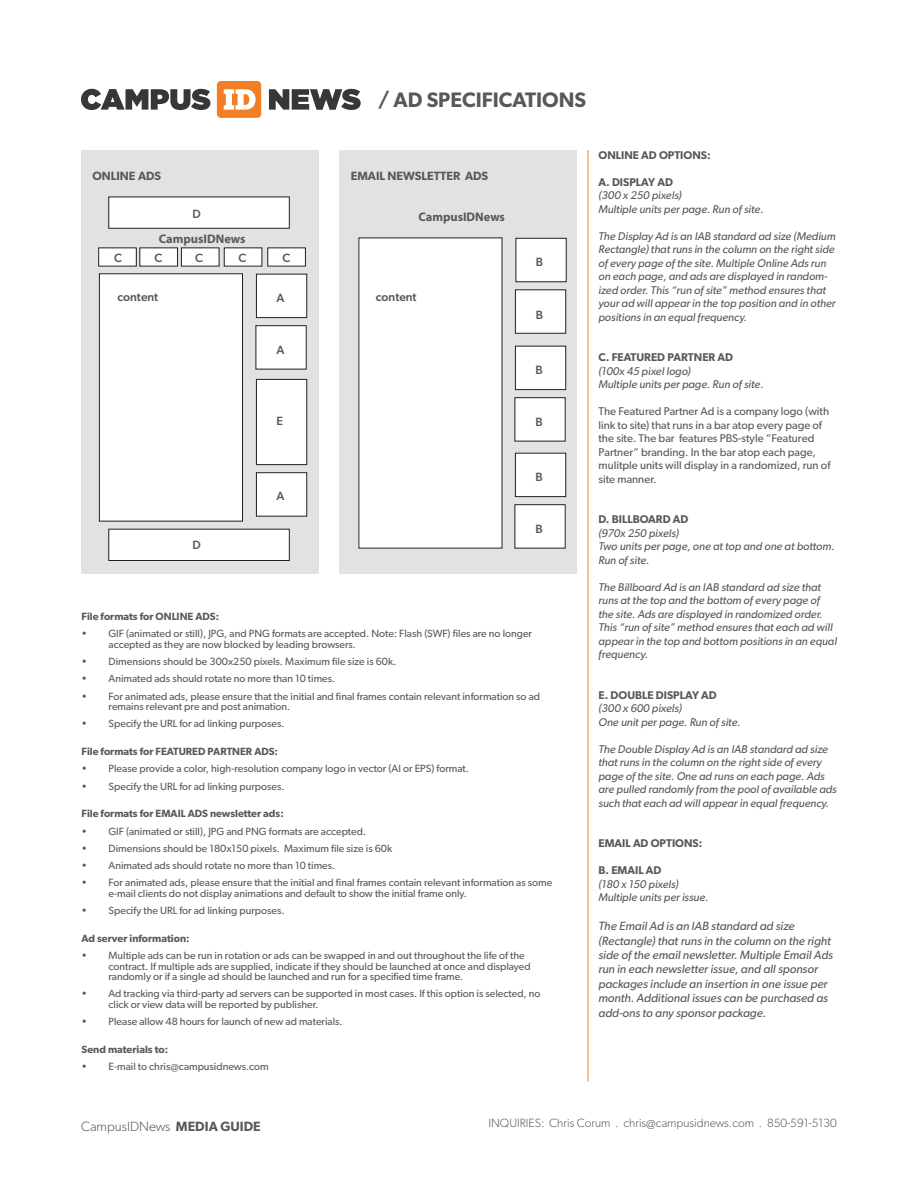
<style>
.page{position:relative;width:918px;height:1188px;background:#fff}
.page>*{position:absolute;margin:0;border:0;box-sizing:border-box;transform-origin:0 0}
.t1{font:600 21px "Gibson";color:#57585a}
.t2{font:300 13.5px "Gibson";color:#57585a}
.t3{font:700 12.45px "Myriad Pro";color:#57585a}
.t4{font:700 12.45px "Myriad Pro";color:#231f20}
.t5{font:italic 12px/14.4px "Gibson";color:#57585a}
.t6{font:300 12px "Gibson";color:#57585a}
.t7{font:500 12px "Gibson";color:#57585a}
.t8{font:600 12px "Gibson";color:#57585a}
.t9{font:italic 11.25px/13.5px "Gibson";color:#57585a}
.t10{font:11.25px/13.5px "Gibson";color:#57585a}
.t11{font:600 11.25px "Gibson";color:#57585a}
.t12{font:10.5px/10.5px "Gibson";color:#57585a}
.t13{font:600 10.5px "Gibson";color:#57585a}
.s1{font-family:"Gibson";font-weight:500;font-size:12px;color:#57585a}
.s2{font-weight:600}
</style>
<div class="page">
<hr style="left:588px;top:150px;width:1px;height:932px;background:#f47f26">
<div style="left:81px;top:150px;width:238px;height:424px;background:#e1e2e4"></div>
<div style="left:339px;top:150px;width:237px;height:424px;background:#e1e2e4"></div>
<div style="left:256px;top:274px;width:51px;height:44px;background:#fff"></div>
<div style="left:256px;top:274px;width:51px;height:44px;border:1px solid #231f20"></div>
<div style="left:99px;top:274px;width:144px;height:247px;background:#fff"></div>
<div style="left:99px;top:273px;width:144px;height:248px;border:1px solid #231f20"></div>
<div style="left:256px;top:379px;width:51px;height:86px;background:#fff"></div>
<div style="left:256px;top:379px;width:51px;height:86px;border:1px solid #231f20"></div>
<div style="left:256px;top:473px;width:51px;height:43px;background:#fff"></div>
<div style="left:256px;top:472px;width:51px;height:44px;border:1px solid #231f20"></div>
<div style="left:140px;top:248px;width:37px;height:18px;background:#fff"></div>
<div style="left:181px;top:248px;width:38px;height:18px;background:#fff"></div>
<div style="left:224px;top:248px;width:38px;height:18px;background:#fff"></div>
<div style="left:268px;top:248px;width:37px;height:18px;background:#fff"></div>
<div style="left:109px;top:197px;width:180px;height:31px;background:#fff"></div>
<div style="left:108px;top:197px;width:182px;height:32px;border:1px solid #231f20"></div>
<div style="left:99px;top:248px;width:37px;height:18px;background:#fff"></div>
<div style="left:98px;top:248px;width:39px;height:18px;border:1px solid #231f20"></div>
<div style="left:109px;top:529px;width:180px;height:31px;background:#fff"></div>
<div style="left:108px;top:529px;width:182px;height:32px;border:1px solid #231f20"></div>
<div style="left:256px;top:326px;width:50px;height:43px;background:#fff"></div>
<div style="left:516px;top:238px;width:50px;height:44px;background:#fff"></div>
<div style="left:516px;top:238px;width:51px;height:44px;border:1px solid #231f20"></div>
<div style="left:359px;top:238px;width:143px;height:310px;background:#fff"></div>
<div style="left:515px;top:290px;width:51px;height:43px;background:#fff"></div>
<div style="left:515px;top:290px;width:51px;height:44px;border:1px solid #231f20"></div>
<div style="left:515px;top:346px;width:51px;height:44px;background:#fff"></div>
<div style="left:515px;top:346px;width:51px;height:44px;border:1px solid #231f20"></div>
<div style="left:515px;top:398px;width:50px;height:43px;background:#fff"></div>
<div style="left:515px;top:453px;width:51px;height:44px;background:#fff"></div>
<div style="left:515px;top:453px;width:51px;height:44px;border:1px solid #231f20"></div>
<div style="left:515px;top:505px;width:50px;height:43px;background:#fff"></div>
<div style="left:217px;top:81px;width:44px;height:37px;background:#f47e26;border-radius:4px"></div>
<svg style="left:81px;top:89px;width:129px;height:21px"></svg>
<svg style="left:224px;top:89px;width:32px;height:21px"></svg>
<svg style="left:269px;top:89px;width:92px;height:21px"></svg>
<p class="t1" style="left:378px;top:87px;width:210px">/ AD SPECIFICATIONS</p>
<p class="t8" style="left:92px;top:169px;width:70px">ONLINE ADS</p>
<p class="t8" style="left:351px;top:169px;width:139px">EMAIL NEWSLETTER ADS</p>
<p class="t7" style="left:114px;top:250px;width:9px">C</p>
<p class="t7" style="left:192px;top:207px;width:10px">D</p>
<p class="t3" style="left:159px;top:230px;width:88px">CampusIDNews</p>
<p class="t4" style="left:229px;top:250px;width:19px">B<span class="s1">C</span></p>
<p class="t7" style="left:155px;top:250px;width:9px">C</p>
<p class="t7" style="left:195px;top:250px;width:9px">C</p>
<p class="t7" style="left:282px;top:250px;width:9px">C</p>
<p class="t3" style="left:418px;top:209px;width:88px">CampusIDNews</p>
<p class="t7" style="left:276px;top:290px;width:9px">A</p>
<p class="t7" style="left:117px;top:290px;width:42px">content</p>
<p class="t7" style="left:376px;top:290px;width:42px">content</p>
<p class="t7" style="left:276px;top:343px;width:9px">A</p>
<p class="t7" style="left:276px;top:413px;width:8px">E</p>
<p class="t7" style="left:192px;top:537px;width:10px">D</p>
<p class="t7" style="left:276px;top:489px;width:9px">A</p>
<p class="t7" style="left:536px;top:254px;width:9px">B</p>
<p class="t7" style="left:536px;top:307px;width:9px">B</p>
<p class="t7" style="left:535px;top:362px;width:9px">B</p>
<p class="t7" style="left:535px;top:415px;width:9px">B</p>
<p class="t7" style="left:535px;top:469px;width:9px">B</p>
<p class="t7" style="left:535px;top:522px;width:9px">B</p>
<p class="t13" style="left:82px;top:610px;width:139px">File formats for ONLINE ADS:</p>
<p class="t12" style="left:109px;top:628px;width:425px;text-indent:-27px">• GIF (animated or still), JPG, and PNG formats are accepted. Note: Flash (SWF) files are no longer accepted as they are now blocked by leading browsers.</p>
<p class="t12" style="left:82px;top:656px;width:316px">• Dimensions should be 300x250 pixels. Maximum file size is 60k.</p>
<p class="t12" style="left:82px;top:673px;width:255px">• Animated ads should rotate no more than 10 times.</p>
<p class="t12" style="left:109px;top:691px;width:433px;text-indent:-27px">• For animated ads, please ensure that the initial and final frames contain relevant information so ad remains relevant pre and post animation.</p>
<p class="t12" style="left:82px;top:718px;width:205px">• Specify the URL for ad linking purposes.</p>
<p class="t13" style="left:82px;top:745px;width:198px">File formats for FEATURED PARTNER ADS:</p>
<p class="t12" style="left:82px;top:763px;width:389px">• Please provide a color, high-resolution company logo in vector (AI or EPS) format.</p>
<p class="t12" style="left:82px;top:781px;width:205px">• Specify the URL for ad linking purposes.</p>
<p class="t13" style="left:82px;top:807px;width:204px">File formats for EMAIL ADS newsletter ads:</p>
<p class="t12" style="left:82px;top:826px;width:286px">• GIF (animated or still), JPG and PNG formats are accepted.</p>
<p class="t12" style="left:82px;top:843px;width:312px">• Dimensions should be 180x150 pixels. Maximum file size is 60k</p>
<p class="t12" style="left:82px;top:860px;width:255px">• Animated ads should rotate no more than 10 times.</p>
<p class="t12" style="left:109px;top:877px;width:445px;text-indent:-27px">• For animated ads, please ensure that the initial and final frames contain relevant information as some e-mail clients do not display animations and default to show the initial frame only.</p>
<p class="t12" style="left:82px;top:905px;width:205px">• Specify the URL for ad linking purposes.</p>
<p class="t13" style="left:82px;top:932px;width:110px">Ad server information:</p>
<p class="t12" style="left:109px;top:950px;width:424px;text-indent:-27px">• Multiple ads can be run in rotation or ads can be swapped in and out throughout the life of the contract. If multiple ads are supplied, indicate if they should be launched at once and displayed randomly or if a single ad should be launched and run for a specified time frame.</p>
<p class="t12" style="left:109px;top:988px;width:434px;text-indent:-27px">• Ad tracking via third-party ad servers can be supported in most cases. If this option is selected, no click or view data will be reported by publisher.</p>
<p class="t12" style="left:82px;top:1016px;width:263px">• Please allow 48 hours for launch of new ad materials.</p>
<p class="t13" style="left:82px;top:1043px;width:88px">Send materials to:</p>
<p class="t12" style="left:82px;top:1061px;width:189px">• E-mail to chris@campusidnews.com</p>
<p class="t11" style="left:598px;top:148px;width:114px">ONLINE AD OPTIONS:</p>
<p class="t11" style="left:598px;top:175px;width:76px">A. DISPLAY AD</p>
<p class="t9" style="left:598px;top:189px;width:85px">(300 x 250 pixels)</p>
<p class="t9" style="left:598px;top:202px;width:167px">Multiple units per page. Run of site.</p>
<p class="t9" style="left:598px;top:229px;width:239px">The Display Ad is an IAB standard ad size (Medium Rectangle) that runs in the column on the right side of every page of the site. Multiple Online Ads run on each page, and ads are displayed in random&shy;ized order. This “run of site” method ensures that your ad will appear in the top position and in other positions in an equal frequency.</p>
<p class="t11" style="left:598px;top:351px;width:136px">C. FEATURED PARTNER AD</p>
<p class="t9" style="left:598px;top:364px;width:94px">(100x 45 pixel logo)</p>
<p class="t9" style="left:598px;top:378px;width:167px">Multiple units per page. Run of site.</p>
<p class="t10" style="left:598px;top:405px;width:233px">The Featured Partner Ad is a company logo (with link to site) that runs in a bar atop every page of the site. The bar features PBS-style “Featured Partner” branding. In the bar atop each page, mulitple units will display in a randomized, run of site manner.</p>
<p class="t11" style="left:598px;top:513px;width:91px">D. BILLBOARD AD</p>
<p class="t9" style="left:598px;top:526px;width:82px">(970x 250 pixels)</p>
<p class="t9" style="left:598px;top:540px;width:238px">Two units per page, one at top and one at bottom.<br>Run of site.</p>
<p class="t9" style="left:598px;top:580px;width:240px">The Billboard Ad is an IAB standard ad size that runs at the top and the bottom of every page of the site. Ads are displayed in randomized order.<br>This “run of site” method ensures that each ad will appear in the top and bottom positions in an equal frequency.</p>
<p class="t11" style="left:598px;top:688px;width:120px">E. DOUBLE DISPLAY AD</p>
<p class="t9" style="left:598px;top:702px;width:85px">(300 x 600 pixels)</p>
<p class="t9" style="left:598px;top:715px;width:144px">One unit per page. Run of site.</p>
<p class="t9" style="left:598px;top:742px;width:240px">The Double Display Ad is an IAB standard ad size that runs in the column on the right side of every page of the site. One ad runs on each page. Ads are pulled randomly from the pool of available ads such that each ad will appear in equal frequency.</p>
<p class="t11" style="left:598px;top:837px;width:105px">EMAIL AD OPTIONS:</p>
<p class="t11" style="left:598px;top:864px;width:64px">B. EMAIL AD</p>
<p class="t9" style="left:598px;top:877px;width:82px">(180 x 150 pixels)</p>
<p class="t9" style="left:598px;top:891px;width:111px">Multiple units per issue.</p>
<p class="t5" style="left:598px;top:919px;width:236px">The Email Ad is an IAB standard ad size (Rectangle) that runs in the column on the right side of the email newsletter. Multiple Email Ads run in each newsletter issue, and all sponsor packages include an insertion in one issue per month. Additional issues can be purchased as add-ons to any sponsor package.</p>
<p class="t2" style="left:81px;top:1119px;width:181px">CampusIDNews <span class="s2">MEDIA GUIDE</span></p>
<p class="t6" style="left:488px;top:1116px;width:350px">INQUIRIES: Chris Corum . chris@campusidnews.com . 850-591-5130</p>
</div>
